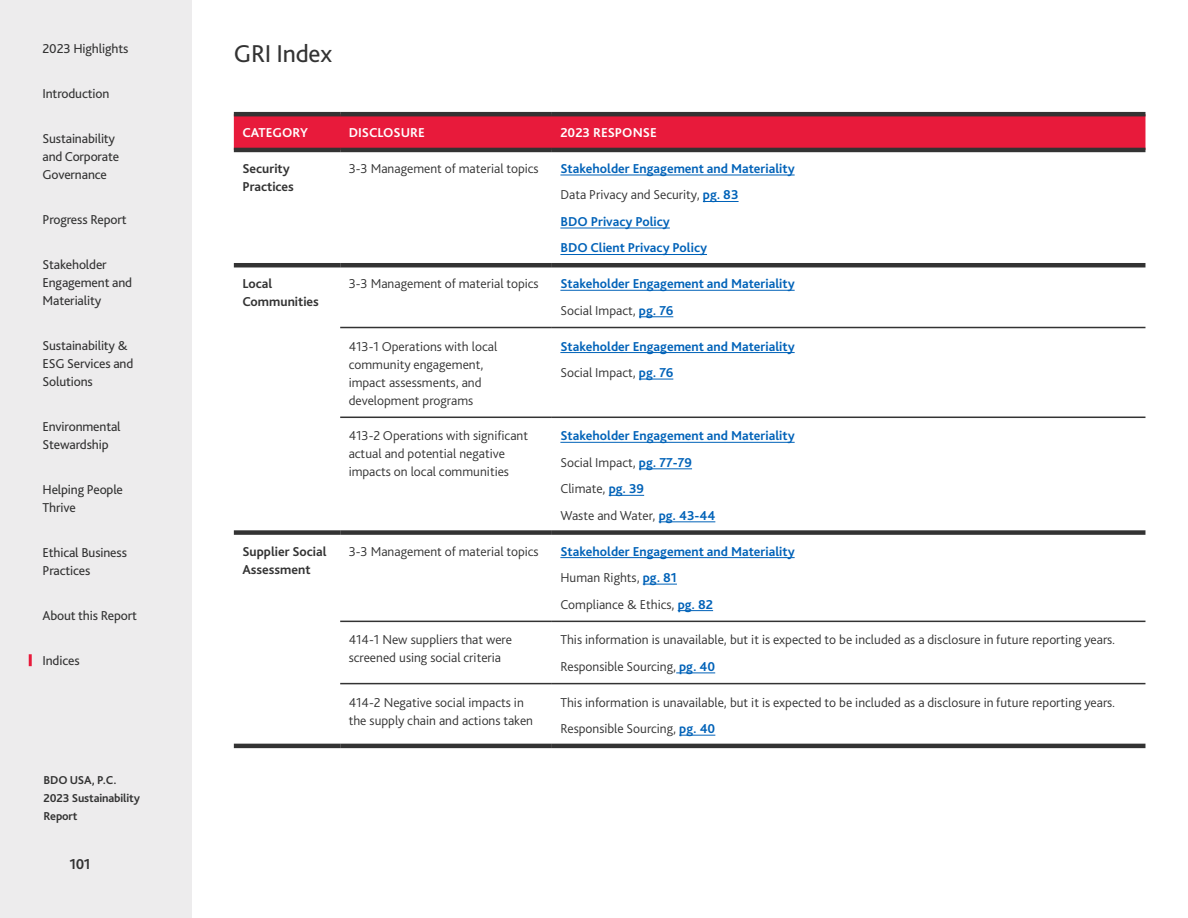
<style>
.page{position:relative;width:1188px;height:918px;background:#fff}
.page>*{position:absolute;margin:0;border:0;box-sizing:border-box;transform-origin:0 0}
.t1{font:25.5px "Bliss Pro";letter-spacing:-.01em;color:#333}
.t2{font:700 15px "Bliss Pro";color:#333}
.t3{font:300 13.5px/18px "Bliss Pro";color:#333}
.t4{font:700 13.5px/26.5px "Bliss Pro";color:#0062b8}
.t5{font:13.5px/18px "Bliss Pro";letter-spacing:-.01em;color:#333}
.t6{font:700 13.5px/18px "Bliss Pro";color:#333}
.t7{font:700 13.5px "Bliss Pro";color:#fff}
.t8{font:700 12px/18px "Bliss Pro";letter-spacing:-.01em;color:#333}
.s1{font-weight:300;color:#333}
.s2{font-weight:700;color:#0062b8}
</style>
<div class="page">
<div style="left:234px;top:116px;width:911px;height:32px;background:#e81a3b"></div>
<hr style="left:234px;top:263px;width:106px;height:4px;background:#333">
<div style="left:234px;top:530px;width:106px;height:5px;background:#333"></div>
<hr style="left:234px;top:744px;width:106px;height:4px;background:#333">
<hr style="left:340px;top:263px;width:212px;height:4px;background:#333">
<hr style="left:552px;top:263px;width:593px;height:4px;background:#333">
<div style="left:340px;top:530px;width:212px;height:5px;background:#333"></div>
<div style="left:552px;top:530px;width:593px;height:5px;background:#333"></div>
<hr style="left:340px;top:744px;width:212px;height:4px;background:#333">
<hr style="left:552px;top:744px;width:593px;height:4px;background:#333">
<hr style="left:340px;top:327px;width:212px;height:1px;background:#333">
<hr style="left:552px;top:327px;width:593px;height:1px;background:#333">
<hr style="left:340px;top:417px;width:212px;height:1px;background:#333">
<hr style="left:552px;top:417px;width:593px;height:1px;background:#333">
<hr style="left:340px;top:621px;width:212px;height:1px;background:#333">
<hr style="left:552px;top:621px;width:593px;height:1px;background:#333">
<hr style="left:340px;top:683px;width:212px;height:1px;background:#333">
<hr style="left:552px;top:683px;width:593px;height:1px;background:#333">
<hr style="left:234px;top:112px;width:106px;height:4px;background:#333">
<hr style="left:340px;top:112px;width:212px;height:4px;background:#333">
<hr style="left:552px;top:112px;width:593px;height:4px;background:#333">
<hr style="left:234px;top:148px;width:106px;height:4px;background:#333">
<hr style="left:340px;top:148px;width:212px;height:4px;background:#333">
<hr style="left:552px;top:148px;width:593px;height:4px;background:#333">
<hr style="left:560px;top:175px;width:235px;height:1px;background:#0062b8">
<hr style="left:703px;top:201px;width:36px;height:1px;background:#0062b8">
<hr style="left:560px;top:228px;width:110px;height:1px;background:#0062b8">
<hr style="left:560px;top:254px;width:147px;height:1px;background:#0062b8">
<hr style="left:560px;top:290px;width:235px;height:1px;background:#0062b8">
<hr style="left:639px;top:316px;width:34px;height:1px;background:#0062b8">
<hr style="left:560px;top:352px;width:235px;height:1px;background:#0062b8">
<hr style="left:639px;top:379px;width:34px;height:1px;background:#0062b8">
<hr style="left:560px;top:442px;width:235px;height:1px;background:#0062b8">
<hr style="left:639px;top:468px;width:53px;height:1px;background:#0062b8">
<hr style="left:609px;top:495px;width:35px;height:1px;background:#0062b8">
<hr style="left:659px;top:522px;width:56px;height:1px;background:#0062b8">
<hr style="left:560px;top:557px;width:235px;height:1px;background:#0062b8">
<hr style="left:643px;top:584px;width:34px;height:1px;background:#0062b8">
<hr style="left:678px;top:610px;width:35px;height:1px;background:#0062b8">
<hr style="left:676px;top:673px;width:39px;height:1px;background:#0062b8">
<hr style="left:679px;top:735px;width:36px;height:1px;background:#0062b8">
<div style="left:0;top:0;width:191px;height:918px;background:#edeced"></div>
<svg style="left:29px;top:654px;width:3px;height:12px"></svg>
<p class="t5" style="left:43px;top:39px;width:87px">2023 Highlights</p>
<p class="t5" style="left:43px;top:84px;width:68px">Introduction</p>
<p class="t5" style="left:43px;top:129px;width:78px">Sustainability and Corporate<br>Governance</p>
<p class="t5" style="left:43px;top:210px;width:86px">Progress Report</p>
<p class="t5" style="left:43px;top:255px;width:91px">Stakeholder<br>Engagement and<br>Materiality</p>
<p class="t5" style="left:43px;top:336px;width:92px">Sustainability &amp;<br>ESG Services and<br>Solutions</p>
<p class="t5" style="left:43px;top:417px;width:80px">Environmental<br>Stewardship</p>
<p class="t5" style="left:43px;top:480px;width:82px">Helping People<br>Thrive</p>
<p class="t5" style="left:43px;top:543px;width:86px">Ethical Business<br>Practices</p>
<p class="t5" style="left:43px;top:606px;width:96px">About this Report</p>
<p class="t5" style="left:43px;top:651px;width:39px">Indices</p>
<p class="t8" style="left:44px;top:771px;width:98px">BDO USA, P.C.<br>2023 Sustainability<br>Report</p>
<p class="t2" style="left:69px;top:855px;width:23px">101</p>
<h1 class="t1" style="left:234px;top:38px;width:100px">GRI Index</h1>
<p class="t7" style="left:242px;top:124px;width:67px">CATEGORY</p>
<p class="t7" style="left:349px;top:124px;width:78px">DISCLOSURE</p>
<p class="t7" style="left:560px;top:124px;width:98px">2023 RESPONSE</p>
<p class="t6" style="left:242px;top:159px;width:53px">Security<br>Practices</p>
<p class="t3" style="left:349px;top:159px;width:192px">3-3 Management of material topics</p>
<p class="t4" style="left:560px;top:155px;width:236px">Stakeholder Engagement and Materiality<br><span class="s1">Data Privacy and Security,</span> pg. 83<br>BDO Privacy Policy<br>BDO Client Privacy Policy</p>
<p class="t6" style="left:242px;top:274px;width:78px">Local<br>Communities</p>
<p class="t3" style="left:349px;top:274px;width:192px">3-3 Management of material topics</p>
<p class="t4" style="left:560px;top:270px;width:236px">Stakeholder Engagement and Materiality<br><span class="s1">Social Impact,</span> pg. 76</p>
<p class="t3" style="left:349px;top:337px;width:150px">413-1 Operations with local community engagement, impact assessments, and development programs</p>
<p class="t4" style="left:560px;top:332px;width:236px">Stakeholder Engagement and Materiality<br><span class="s1">Social Impact,</span> pg. 76</p>
<p class="t3" style="left:349px;top:426px;width:181px">413-2 Operations with significant actual and potential negative impacts on local communities</p>
<p class="t4" style="left:560px;top:422px;width:236px">Stakeholder Engagement and Materiality<br><span class="s1">Social Impact,</span> pg. 77-79<br><span class="s1">Climate,</span> pg. 39<br><span class="s1">Waste and Water,</span> pg. 43-44</p>
<p class="t6" style="left:242px;top:542px;width:86px">Supplier Social<br>Assessment</p>
<p class="t3" style="left:349px;top:542px;width:192px">3-3 Management of material topics</p>
<p class="t4" style="left:560px;top:538px;width:236px">Stakeholder Engagement and Materiality<br><span class="s1">Human Rights,</span> pg. 81<br><span class="s1">Compliance &amp; Ethics,</span> pg. 82</p>
<p class="t3" style="left:349px;top:631px;width:165px">414-1 New suppliers that were screened using social criteria</p>
<p class="t3" style="left:560px;top:626px;width:556px;line-height:26.5px">This information is unavailable, but it is expected to be included as a disclosure in future reporting years.<br>Responsible Sourcing, <span class="s2">pg. 40</span></p>
<p class="t3" style="left:349px;top:693px;width:186px">414-2 Negative social impacts in the supply chain and actions taken</p>
<p class="t3" style="left:560px;top:689px;width:556px;line-height:26.5px">This information is unavailable, but it is expected to be included as a disclosure in future reporting years.<br>Responsible Sourcing, <span class="s2">pg. 40</span></p>
</div>
